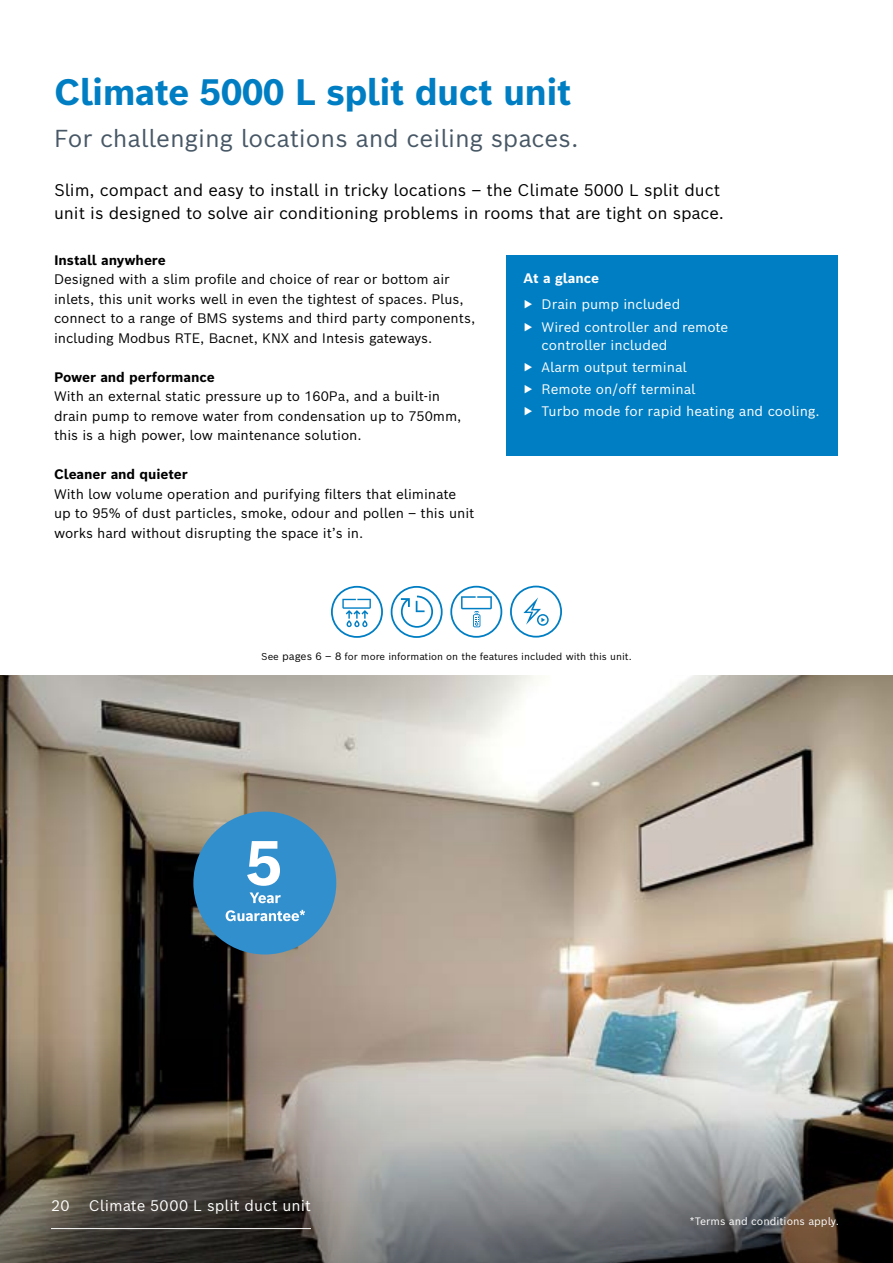
<style>
.page{position:relative;width:893px;height:1263px;background:#fff}
.page>*{position:absolute;margin:0;border:0;box-sizing:border-box;transform-origin:0 0}
.t1{font:700 61.65px "Bosch Sans";color:#fff}
.t2{font:700 36px "Bosch Sans";letter-spacing:-.02em;color:#007ec3}
.t3{font:24px "Bosch Sans";color:#475765}
.t4{font:16.5px/22.5px "Bosch Sans";letter-spacing:-.005em;color:#000}
.t5{font:15px "Bosch Sans";color:#fff}
.t6{font:13.5px/19.5px "Bosch Sans";letter-spacing:-.005em;color:#000}
.t7{font:13.5px/22.2px "Bosch Sans";color:#fff}
.t8{font:700 13.5px "Bosch Sans";letter-spacing:-.005em;color:#000}
.t9{font:700 13.5px "Bosch Sans";color:#fff}
.t10{font:10.5px "Bosch Sans";color:#fff}
.t11{font:9.75px "Bosch Sans";color:#000}
.s1{font-size:10.5px}
</style>
<div class="page">
<img style="left:0;top:675px;width:893px;height:362px">
<svg style="left:0;top:1037px;width:893px;height:226px;background:#7e7b75"></svg>
<svg style="left:331px;top:586px;width:52px;height:52px"></svg>
<svg style="left:450px;top:586px;width:52px;height:52px"></svg>
<svg style="left:510px;top:586px;width:52px;height:52px"></svg>
<svg style="left:391px;top:586px;width:52px;height:52px"></svg>
<hr style="left:51px;top:1228px;width:260px;height:1px;background:#fff">
<div style="left:193px;top:811px;width:143px;height:143px;background:#328fce;border-radius:50%"></div>
<svg style="left:250px;top:892px;width:31px;height:11px"></svg>
<svg style="left:226px;top:910px;width:79px;height:11px"></svg>
<div style="left:507px;top:255px;width:331px;height:201px;background:#007ec3"></div>
<h2 class="t2" style="left:54px;top:68px;width:519px">Climate 5000 L split duct unit</h2>
<h3 class="t3" style="left:54px;top:122px;width:526px">For challenging locations and ceiling spaces.</h3>
<p class="t4" style="left:54px;top:178px;width:671px">Slim, compact and easy to install in tricky locations – the Climate 5000 L split duct unit is designed to solve air conditioning problems in rooms that are tight on space.</p>
<p class="t8" style="left:54px;top:251px;width:113px">Install anywhere</p>
<p class="t6" style="left:54px;top:269px;width:423px">Designed with a slim profile and choice of rear or bottom air inlets, this unit works well in even the tightest of spaces. Plus, connect to a range of BMS systems and third party components, including Modbus RTE, Bacnet, KNX and Intesis gateways.</p>
<p class="t8" style="left:54px;top:368px;width:162px">Power and performance</p>
<p class="t6" style="left:54px;top:386px;width:409px">With an external static pressure up to 160Pa, and a built-in drain pump to remove water from condensation up to 750mm, this is a high power, low maintenance solution.</p>
<p class="t8" style="left:54px;top:465px;width:135px">Cleaner and quieter</p>
<p class="t6" style="left:54px;top:484px;width:422px">With low volume operation and purifying filters that eliminate up to 95% of dust particles, smoke, odour and pollen – this unit works hard without disrupting the space it’s in.</p>
<p class="t9" style="left:524px;top:269px;width:77px">At a glance</p>
<p class="t7" style="left:524px;top:293px;width:206px">▶ Drain pump included<br>▶ Wired controller and remote</p>
<p class="t7" style="left:524px;top:333px;width:298px;text-indent:18px">controller included<br>▶ Alarm output terminal<br>▶ Remote on/off terminal<br>▶ Turbo mode for rapid heating and cooling.</p>
<p class="t11" style="left:261px;top:650px;width:372px">See <span class="s1">pages 6 – 8</span> for more information on the features included with this unit.</p>
<h1 class="t1" style="left:245px;top:821px;width:39px">5</h1>
<p class="t5" style="left:51px;top:1195px;width:20px">20</p>
<p class="t5" style="left:89px;top:1195px;width:224px">Climate 5000 L split duct unit</p>
<p class="t10" style="left:690px;top:1214px;width:151px">*Terms and conditions apply.</p>
</div>
